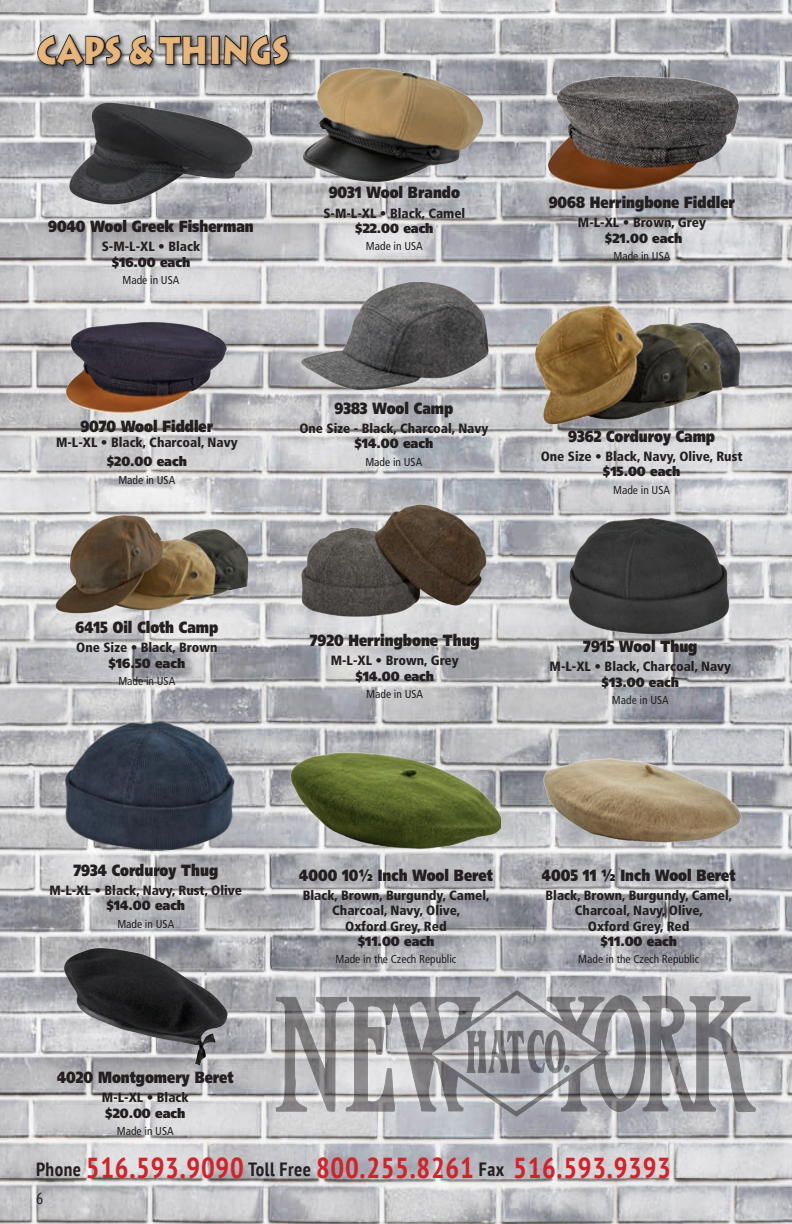
<style>
.page{position:relative;width:792px;height:1224px;background:#fff}
.page>*{position:absolute;margin:0;border:0;box-sizing:border-box;transform-origin:0 0}
.t1{font:900 38.4px "Lithos Pro";color:#e7b67d;scale:.8 1}
.t2{font:700 condensed 28.8px "PT Sans";letter-spacing:.025em;color:#d1232a}
.style___Name{font:900 16.2px "Frutiger";color:#231f20;scale:.8 1}
.t3{font:condensed 16px "PT Sans";color:#231f20}
.description{font:900 condensed 13.4px/15.4px "Frutiger";color:#231f20;text-align:center}
.description-2{font:900 13.4px "Frutiger";letter-spacing:-.005em;color:#231f20;scale:.9 1}
.style___Name-2{font:900 condensed 13.4px "Frutiger";color:#231f20}
.made_in_usa{font:condensed 11.4px "Frutiger";color:#231f20}
.s1{font-stretch:normal}
.s2{font-size:19.2px;color:#231f20}
</style>
<div class="page">
<img style="left:0;top:0;width:792px;height:1224px">
<svg style="left:26px;top:22px;width:314px;height:62px;background:#929194"></svg>
<img style="left:526px;top:72px;width:237px;height:123px">
<img style="left:48px;top:318px;width:199px;height:103px">
<img style="left:290px;top:59px;width:207px;height:124px">
<img style="left:60px;top:98px;width:198px;height:110px">
<img style="left:297px;top:502px;width:200px;height:126px">
<img style="left:554px;top:507px;width:187px;height:134px">
<img style="left:288px;top:277px;width:214px;height:122px">
<img style="left:287px;top:740px;width:214px;height:120px">
<img style="left:535px;top:749px;width:208px;height:103px">
<img style="left:63px;top:718px;width:173px;height:136px">
<img style="left:42px;top:508px;width:221px;height:109px">
<img style="left:534px;top:294px;width:215px;height:134px">
<img style="left:47px;top:948px;width:193px;height:117px">
<div style="left:264px;top:979px;width:504px;height:149px;background:#fff;opacity:.75"></div>
<svg style="left:275px;top:989px;width:482px;height:131px;background:#a4a3a7"></svg>
<h1 class="t1" style="left:37px;top:27px;width:316px">CAPS &amp; THINGS</h1>
<p class="style___Name" style="left:48px;top:217px;width:258px">9040 Wool Greek Fisherman</p>
<p class="description" style="left:102px;top:239px;width:100px">S-M-L-XL • Black</p>
<p class="description-2" style="left:112px;top:254px;width:89px">$16.00 each</p>
<p class="made_in_usa" style="left:123px;top:273px;width:58px">Made in USA</p>
<p class="style___Name" style="left:329px;top:183px;width:166px">9031 Wool Brando</p>
<p class="description" style="left:323px;top:205px;width:143px">S-M-L-XL • Black, Camel</p>
<p class="description-2" style="left:355px;top:220px;width:89px">$22.00 each</p>
<p class="made_in_usa" style="left:366px;top:239px;width:58px">Made in USA</p>
<p class="style___Name" style="left:80px;top:416px;width:168px">9070 Wool Fiddler</p>
<p class="style___Name-2" style="left:56px;top:434px;width:183px">M-L-XL • Black, Charcoal, Navy</p>
<p class="description-2" style="left:107px;top:453px;width:91px">$20.00 each</p>
<p class="made_in_usa" style="left:118px;top:473px;width:58px">Made in USA</p>
<p class="style___Name" style="left:334px;top:398px;width:150px">9383 Wool Camp</p>
<p class="description" style="left:299px;top:421px;width:191px">One Size - Black, Charcoal, Navy <span class="s1">$14.00 each</span></p>
<p class="made_in_usa" style="left:365px;top:455px;width:58px">Made in USA</p>
<p class="style___Name" style="left:75px;top:618px;width:180px">6415 Oil Cloth Camp</p>
<p class="description" style="left:76px;top:640px;width:143px">One Size • Black, Brown</p>
<p class="description-2" style="left:108px;top:655px;width:87px">$16.50 each</p>
<p class="made_in_usa" style="left:118px;top:674px;width:58px">Made in USA</p>
<p class="style___Name" style="left:310px;top:631px;width:214px">7920 Herringbone Thug</p>
<p class="description" style="left:331px;top:653px;width:129px">M-L-XL • Brown, Grey <span class="s1">$14.00 each</span></p>
<p class="made_in_usa" style="left:366px;top:687px;width:58px">Made in USA</p>
<p class="style___Name" style="left:549px;top:193px;width:235px">9068 Herringbone Fiddler</p>
<p class="description" style="left:578px;top:215px;width:129px">M-L-XL • Brown, Grey</p>
<p class="description-2" style="left:605px;top:230px;width:88px">$21.00 each</p>
<p class="made_in_usa" style="left:614px;top:249px;width:58px">Made in USA</p>
<p class="style___Name" style="left:568px;top:426px;width:185px">9362 Corduroy Camp</p>
<p class="description" style="left:541px;top:449px;width:203px">One Size • Black, Navy, Olive, Rust</p>
<p class="description-2" style="left:603px;top:464px;width:88px">$15.00 each</p>
<p class="made_in_usa" style="left:613px;top:483px;width:58px">Made in USA</p>
<p class="style___Name" style="left:583px;top:637px;width:144px">7915 Wool Thug</p>
<p class="description" style="left:550px;top:659px;width:183px">M-L-XL • Black, Charcoal, Navy</p>
<p class="description-2" style="left:602px;top:674px;width:88px">$13.00 each</p>
<p class="made_in_usa" style="left:612px;top:693px;width:58px">Made in USA</p>
<p class="style___Name" style="left:73px;top:860px;width:182px">7934 Corduroy Thug</p>
<p class="description" style="left:50px;top:883px;width:194px">M-L-XL • Black, Navy, Rust, Olive <span class="s1">$14.00 each</span></p>
<p class="made_in_usa" style="left:117px;top:917px;width:58px">Made in USA</p>
<p class="style___Name" style="left:57px;top:1068px;width:222px">4020 Montgomery Beret</p>
<p class="description" style="left:102px;top:1090px;width:88px">M-L-XL • Black</p>
<p class="description-2" style="left:105px;top:1105px;width:91px">$20.00 each</p>
<p class="made_in_usa" style="left:117px;top:1124px;width:58px">Made in USA</p>
<p class="style___Name" style="left:299px;top:865px;width:243px">4000 10½ Inch Wool Beret</p>
<p class="description" style="left:303px;top:888px;width:188px">Black, Brown, Burgundy, Camel,<br>Charcoal, Navy, Olive,</p>
<p class="description" style="left:345px;top:918px;width:103px">Oxford Grey, Red</p>
<p class="description-2" style="left:358px;top:933px;width:87px">$11.00 each</p>
<p class="made_in_usa" style="left:336px;top:953px;width:122px">Made in the Czech Republic</p>
<p class="style___Name" style="left:542px;top:865px;width:243px">4005 11 ½ Inch Wool Beret</p>
<p class="description" style="left:546px;top:888px;width:188px">Black, Brown, Burgundy, Camel,</p>
<p class="description" style="left:575px;top:903px;width:130px">Charcoal, Navy, Olive,</p>
<p class="description" style="left:588px;top:918px;width:103px">Oxford Grey, Red</p>
<p class="description-2" style="left:600px;top:933px;width:87px">$11.00 each</p>
<p class="made_in_usa" style="left:578px;top:953px;width:122px">Made in the Czech Republic</p>
<h2 class="t2" style="left:36px;top:1149px;width:636px"><span class="s2">Phone</span> 516.593.9090 <span class="s2">Toll Free</span> 800.255.8261 <span class="s2">Fax</span> 516.593.9393</h2>
<p class="t3" style="left:36px;top:1188px;width:9px">6</p>
</div>
